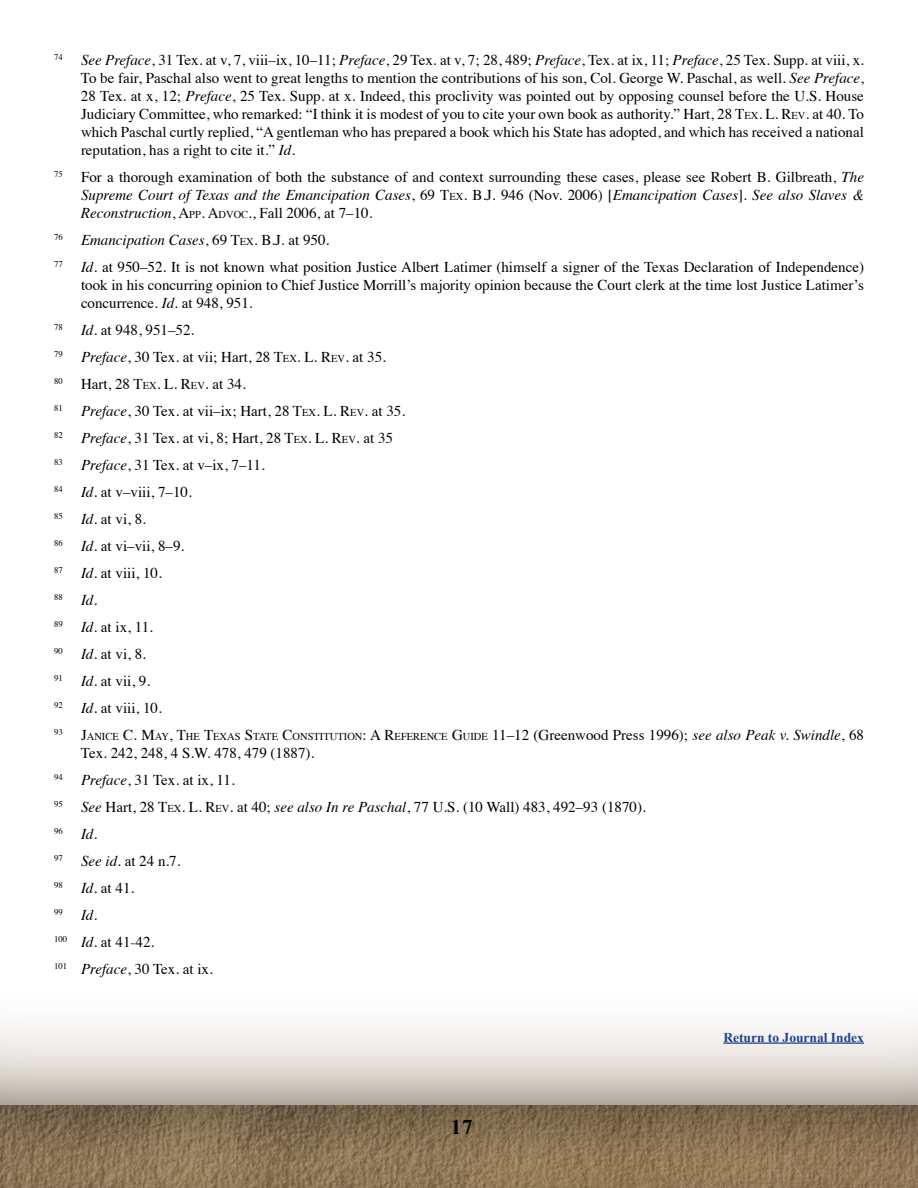
<style>
.page{position:relative;width:918px;height:1188px;background:#fff}
.page>*{position:absolute;margin:0;border:0;box-sizing:border-box;transform-origin:0 0}
.t1{font:700 21px "Times New Roman";color:#000}
.t2{font:15px/27px "Times";color:#000}
.t3{font:700 13.5px "Times New Roman";color:#25408f}
.t4{font:10.5px "Times";color:#000}
.s1{font-style:italic}
.s2{font-style:inherit}
.s3{font-size:10.5px}
.s4{font-size:15px}
.s5{font-style:italic;font-size:15px}
</style>
<div class="page">
<div style="left:0;top:974px;width:918px;height:143px;background:#000;opacity:.5"></div>
<div style="left:0;top:1095px;width:918px;height:93px;background:#000;opacity:.5"></div>
<hr style="left:723px;top:1042px;width:141px;height:2px;background:#25408f">
<p class="t2" style="left:81px;top:50px;width:785px;line-height:18px;text-align:justify;text-indent:-27px"><sup>74</sup> <span class="s1">See Preface</span>, 31 Tex. at v, 7, viii–ix, 10–11; <span class="s1">Preface</span>, 29 Tex. at v, 7; 28, 489; <span class="s1">Preface</span>, Tex. at ix, 11; <span class="s1">Preface</span>, 25 Tex. Supp. at viii, x.<br>To be fair, Paschal also went to great lengths to mention the contributions of his son, Col. George W. Paschal, as well. <span class="s1">See Preface</span>, 28 Tex. at x, 12; <span class="s1">Preface</span>, 25 Tex. Supp. at x. Indeed, this proclivity was pointed out by opposing counsel before the U.S. House Judiciary Committee, who remarked: “I think it is modest of you to cite your own book as authority.” Hart, 28 <span class="s2">T</span><span class="s3">EX</span><span class="s2">. L. R</span><span class="s3">EV</span>. at 40. To which Paschal curtly replied, “A gentleman who has prepared a book which his State has adopted, and which has received a national reputation, has a right to cite it.” <span class="s1">Id.</span></p>
<p class="t2" style="left:81px;top:167px;width:785px;line-height:18px;text-align:justify;text-indent:-27px"><sup>75</sup> For a thorough examination of both the substance of and context surrounding these cases, please see Robert B. Gilbreath, <span class="s1">The Supreme Court of Texas and the Emancipation Cases</span>, 69 <span class="s2">T</span><span class="s3">EX</span><span class="s2">. B.J.</span> 946 (Nov. 2006) [<span class="s1">Emancipation Cases</span>]. <span class="s1">See also Slaves &amp; Reconstruction</span>, <span class="s2">A</span><span class="s3">PP</span><span class="s2">. A</span><span class="s3">DVOC</span>., Fall 2006, at 7–10.</p>
<p class="t2" style="left:54px;top:225px;width:812px"><sup>76</sup> <span class="s1">Emancipation Cases</span>, 69 <span class="s2">T</span><span class="s3">EX</span><span class="s2">. B.J.</span> at 950.<br><sup>77</sup> <span class="s1">Id.</span> at 950–52. It is not known what position Justice Albert Latimer (himself a signer of the Texas Declaration of Independence)</p>
<p class="t2" style="left:81px;top:275px;width:784px;line-height:18px">took in his concurring opinion to Chief Justice Morrill’s majority opinion because the Court clerk at the time lost Justice Latimer’s concurrence. <span class="s1">Id.</span> at 948, 951.</p>
<p class="t2" style="left:54px;top:315px;width:353px"><sup>78</sup> <span class="s1">Id.</span> at 948, 951–52.<br><sup>79</sup> <span class="s1">Preface</span>, 30 Tex. at vii; Hart, 28 <span class="s2">T</span><span class="s3">EX</span><span class="s2">. L. R</span><span class="s3">EV</span>. at 35.<br><sup>80</sup> Hart, 28 <span class="s2">T</span><span class="s3">EX</span><span class="s2">. L. R</span><span class="s3">EV</span>. at 34.<br><sup>81</sup> <span class="s1">Preface</span>, 30 Tex. at vii–ix; Hart, 28 <span class="s2">T</span><span class="s3">EX</span><span class="s2">. L. R</span><span class="s3">EV</span>. at 35<span class="s1">.<br></span><sup>82</sup> <span class="s1">Preface</span>, 31 Tex. at vi, 8; Hart, 28 <span class="s2">T</span><span class="s3">EX</span><span class="s2">. L. R</span><span class="s3">EV</span>. at 35<br><sup>83</sup> <span class="s1">Preface</span>, 31 Tex. at v–ix, 7–11.<br><sup>84</sup> <span class="s1">Id.</span> at v–viii, 7–10.<br><sup>85</sup> <span class="s1">Id.</span> at vi, 8.<br><sup>86</sup> <span class="s1">Id.</span> at vi–vii, 8–9.<br><sup>87</sup> <span class="s1">Id.</span> at viii, 10.<br><sup>88</sup> <span class="s1">Id.<br></span><sup>89</sup> <span class="s1">Id.</span> at ix, 11.<br><sup>90</sup> <span class="s1">Id.</span> at vi, 8.<br><sup>91</sup> <span class="s1">Id.</span> at vii, 9.<br><sup>92</sup> <span class="s1">Id.</span> at viii, 10.</p>
<p class="t4" style="left:54px;top:727px;width:812px"><sup>93</sup> <span class="s4">J</span>ANICE <span class="s4">C. M</span>AY<span class="s4">, T</span>HE <span class="s4">T</span>EXAS <span class="s4">S</span>TATE <span class="s4">C</span>ONSTITUTION<span class="s4">: A R</span>EFERENCE <span class="s4">G</span>UIDE <span class="s4">11–12 (G</span><span class="s4">reenwood Press 1996);</span> <span class="s5">see also Peak v. Swindle</span><span class="s4">, 68</span></p>
<p class="t2" style="left:54px;top:738px;width:593px;text-indent:27px">Tex. 242, 248, 4 S.W. 478, 479 (1887).<br><sup>94</sup> <span class="s1">Preface</span>, 31 Tex. at ix, 11.<br><sup>95</sup> <span class="s1">See</span> Hart, 28 <span class="s2">T</span><span class="s3">EX</span><span class="s2">. L. R</span><span class="s3">EV</span>. at 40; <span class="s1">see also In re Paschal</span>, 77 U.S. (10 Wall) 483, 492–93 (1870).<br><sup>96</sup> <span class="s1">Id.<br></span><sup>97</sup> <span class="s1">See id.</span> at 24 n.7.<br><sup>98</sup> <span class="s1">Id.</span> at 41.<br><sup>99</sup> <span class="s1">Id.<br></span><sup>100</sup> <span class="s1">Id.</span> at 41-42.<br><sup>101</sup> <span class="s1">Preface</span>, 30 Tex. at ix.</p>
<h1 class="t1" style="left:451px;top:1112px;width:24px">17</h1>
<p class="t3" style="left:723px;top:1028px;width:142px">Return to Journal Index</p>
</div>
